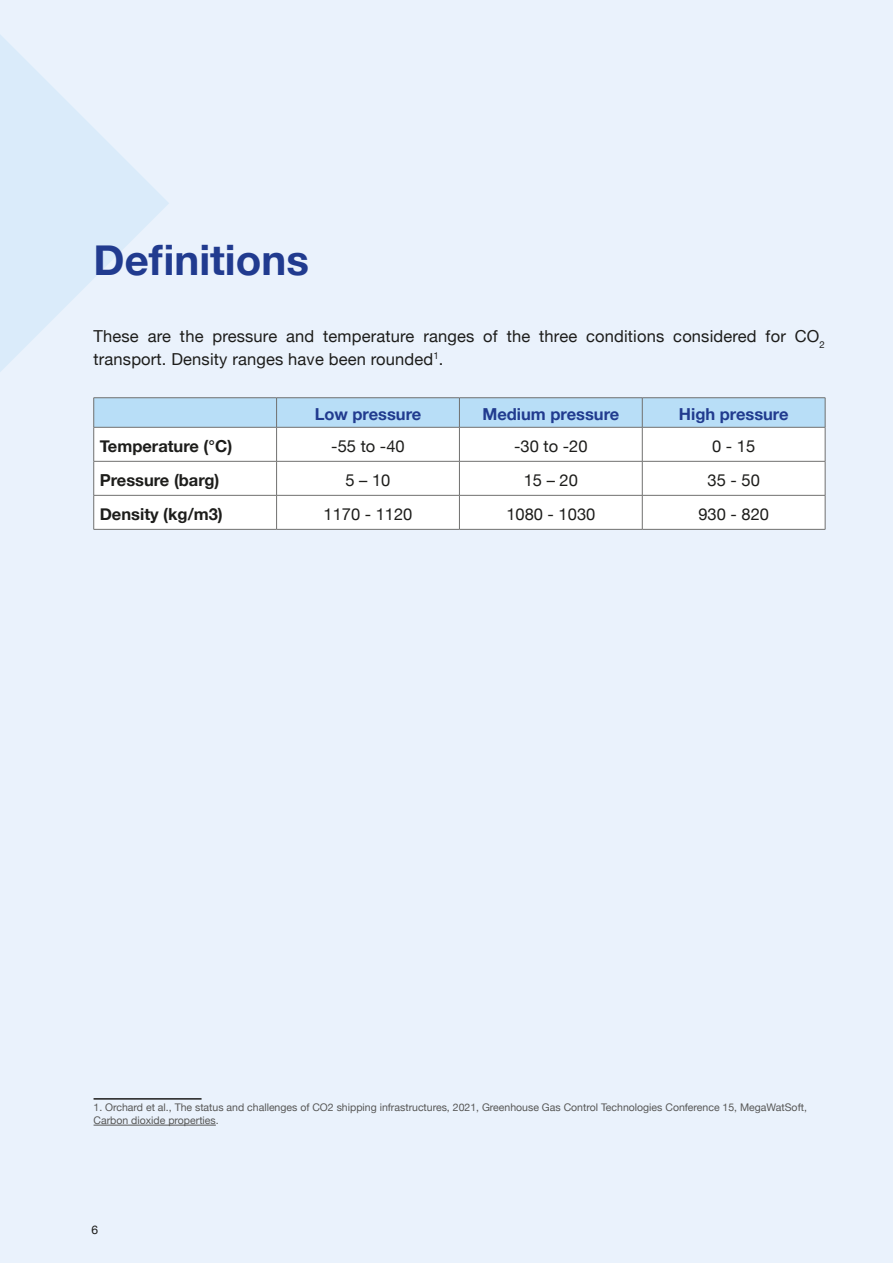
<style>
.page{position:relative;width:893px;height:1263px;background:#eaf2fc}
.page>*{position:absolute;margin:0;border:0;box-sizing:border-box;transform-origin:0 0}
.t1{font:700 42px "Helvetica Neue";color:#213b8f}
.t2{font:16.5px/22.5px "Helvetica Neue";letter-spacing:.01em;color:#1d1d1b}
.t3{font:700 16.5px "Helvetica Neue";color:#1d1d1b}
.t4{font:700 16.5px "Helvetica Neue";color:#213b8f}
.t5{font:12px "Helvetica Neue";color:#1d1d1b}
.t6{font:10.5px/12.6px "Helvetica Neue";color:#575756}
</style>
<div class="page">
<svg style="left:0;top:35px;width:169px;height:337px;fill:#dcecfa"></svg>
<div style="left:94px;top:428px;width:731px;height:101px;background:#fff"></div>
<hr style="left:94px;top:397px;width:183px;height:1px;background:#70706f">
<hr style="left:277px;top:397px;width:182px;height:1px;background:#70706f">
<hr style="left:459px;top:397px;width:183px;height:1px;background:#70706f">
<hr style="left:642px;top:397px;width:183px;height:1px;background:#70706f">
<svg style="left:93px;top:398px;width:733px;height:29px"></svg>
<hr style="left:94px;top:427px;width:183px;height:1px;background:#70706f">
<hr style="left:93px;top:427px;width:1px;height:34px;background:#70706f">
<hr style="left:277px;top:427px;width:182px;height:1px;background:#70706f">
<hr style="left:276px;top:427px;width:1px;height:34px;background:#70706f">
<hr style="left:459px;top:427px;width:183px;height:1px;background:#70706f">
<hr style="left:459px;top:427px;width:1px;height:34px;background:#70706f">
<hr style="left:642px;top:427px;width:183px;height:1px;background:#70706f">
<hr style="left:642px;top:427px;width:1px;height:34px;background:#70706f">
<hr style="left:825px;top:427px;width:1px;height:34px;background:#70706f">
<hr style="left:94px;top:461px;width:183px;height:1px;background:#70706f">
<hr style="left:93px;top:461px;width:1px;height:34px;background:#70706f">
<hr style="left:277px;top:461px;width:182px;height:1px;background:#70706f">
<hr style="left:276px;top:461px;width:1px;height:34px;background:#70706f">
<hr style="left:459px;top:461px;width:183px;height:1px;background:#70706f">
<hr style="left:459px;top:461px;width:1px;height:34px;background:#70706f">
<hr style="left:642px;top:461px;width:183px;height:1px;background:#70706f">
<hr style="left:642px;top:461px;width:1px;height:34px;background:#70706f">
<hr style="left:825px;top:461px;width:1px;height:34px;background:#70706f">
<hr style="left:94px;top:495px;width:183px;height:1px;background:#70706f">
<hr style="left:93px;top:495px;width:1px;height:34px;background:#70706f">
<hr style="left:277px;top:495px;width:182px;height:1px;background:#70706f">
<hr style="left:276px;top:495px;width:1px;height:34px;background:#70706f">
<hr style="left:459px;top:495px;width:183px;height:1px;background:#70706f">
<hr style="left:459px;top:495px;width:1px;height:34px;background:#70706f">
<hr style="left:642px;top:495px;width:183px;height:1px;background:#70706f">
<hr style="left:642px;top:495px;width:1px;height:34px;background:#70706f">
<hr style="left:825px;top:495px;width:1px;height:34px;background:#70706f">
<hr style="left:94px;top:529px;width:183px;height:1px;background:#70706f">
<hr style="left:277px;top:529px;width:182px;height:1px;background:#70706f">
<hr style="left:459px;top:529px;width:183px;height:1px;background:#70706f">
<hr style="left:642px;top:529px;width:183px;height:1px;background:#70706f">
<hr style="left:94px;top:1098px;width:108px;height:1px;background:#1d1d1b">
<hr style="left:94px;top:1125px;width:122px;height:1px;background:#575756">
<h1 class="t1" style="left:94px;top:227px;width:217px">Definitions</h1>
<p class="t2" style="left:94px;top:326px;width:733px">These are the pressure and temperature ranges of the three conditions considered for CO<sub>2 </sub>transport. Density ranges have been rounded<sup>1</sup>.</p>
<p class="t4" style="left:315px;top:401px;width:108px">Low pressure</p>
<p class="t4" style="left:482px;top:401px;width:138px">Medium pressure</p>
<p class="t4" style="left:679px;top:401px;width:111px">High pressure</p>
<p class="t3" style="left:100px;top:433px;width:134px">Temperature (°C)</p>
<p class="t2" style="left:331px;top:436px;width:75px">-55 to -40</p>
<p class="t2" style="left:514px;top:436px;width:75px">-30 to -20</p>
<p class="t2" style="left:712px;top:436px;width:45px">0 - 15</p>
<p class="t3" style="left:100px;top:468px;width:121px">Pressure (barg)</p>
<p class="t2" style="left:346px;top:470px;width:46px">5 – 10</p>
<p class="t2" style="left:524px;top:470px;width:56px">15 – 20</p>
<p class="t2" style="left:708px;top:470px;width:54px">35 - 50</p>
<p class="t3" style="left:100px;top:502px;width:125px">Density (kg/m3)</p>
<p class="t2" style="left:323px;top:504px;width:90px">1170 - 1120</p>
<p class="t2" style="left:506px;top:504px;width:90px">1080 - 1030</p>
<p class="t2" style="left:698px;top:504px;width:72px">930 - 820</p>
<p class="t6" style="left:94px;top:1102px;width:715px">1. Orchard et al., The status and challenges of CO2 shipping infrastructures, 2021, Greenhouse Gas Control Technologies Conference 15, MegaWatSoft,<br>Carbon dioxide properties.</p>
<p class="t5" style="left:91px;top:1221px;width:8px">6</p>
</div>
